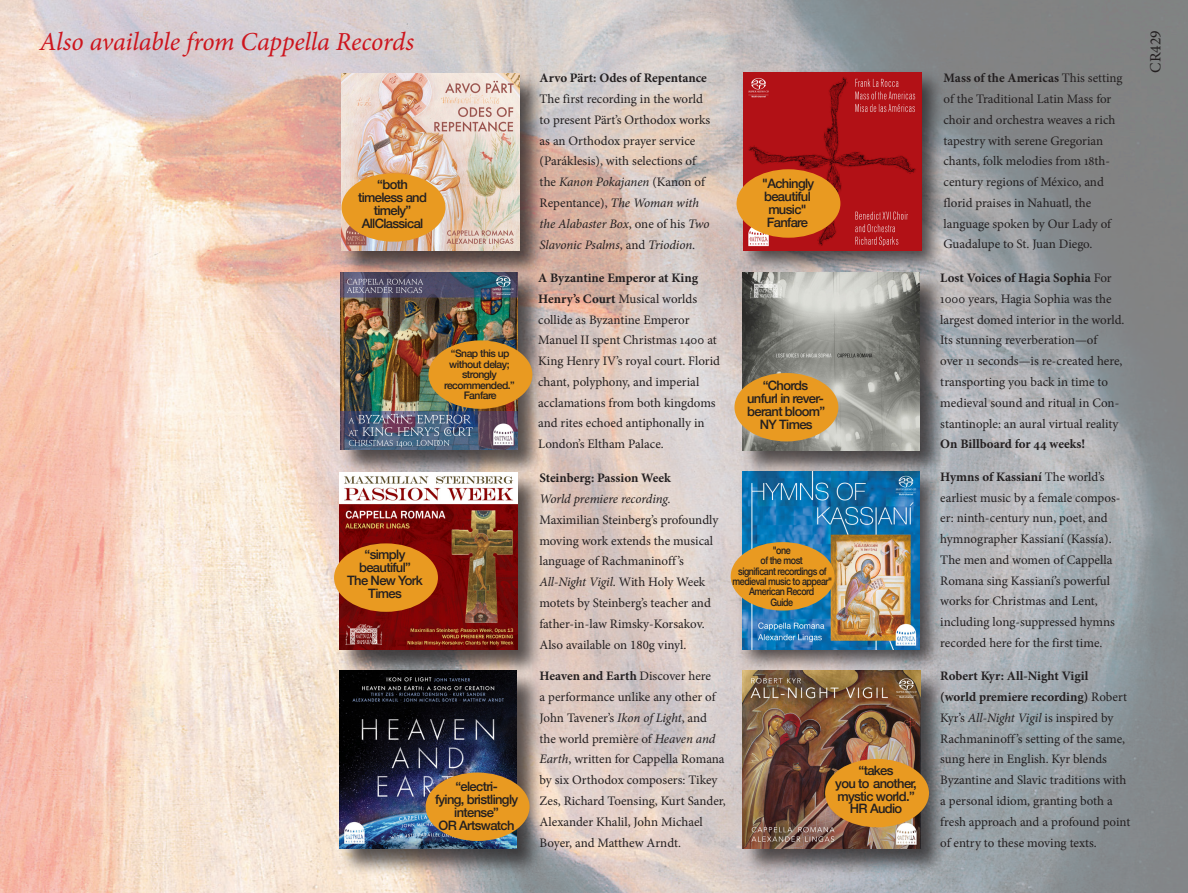
<style>
.page{position:relative;width:1188px;height:893px;background:#fff}
.page>*{position:absolute;margin:0;border:0;box-sizing:border-box;transform-origin:0 0}
.t1{font:italic 25.95px "Minion Pro";letter-spacing:-.005em;color:#cd151d}
.Footnote_Text{font:15.6px "Minion Pro";color:#231f20}
.Footnote_Text-2{font:12.9px/20.7px "Minion Pro";color:#231f20}
.Footnote_Text-3{font:500 12.9px/12.9px "Helvetica Neue";letter-spacing:-.05em;color:#231f20;text-align:center}
.Footnote_Text-4{font:500 10.35px/10.4px "Helvetica Neue";letter-spacing:-.05em;color:#231f20;text-align:center;scale:.86 1}
.Footnote_Text-5{font:500 10.35px/10.4px "Helvetica Neue";letter-spacing:-.05em;color:#231f20;text-align:center}
.s1{font-weight:700}
.s2{font-style:italic}
</style>
<div class="page">
<img style="left:0;top:0;width:1188px;height:893px">
<div style="left:741px;top:272px;width:206px;height:205px;background:#231f20;opacity:.75"></div>
<img style="left:742px;top:274px;width:178px;height:176px">
<div style="left:734px;top:373px;width:104px;height:68px;background:#e99a21;border-radius:50%"></div>
<div style="left:737px;top:467px;width:206px;height:205px;background:#231f20;opacity:.75"></div>
<img style="left:742px;top:471px;width:178px;height:178px">
<div style="left:731px;top:542px;width:104px;height:68px;background:#e99a21;border-radius:50%"></div>
<div style="left:339px;top:271px;width:206px;height:206px;background:#231f20;opacity:.75"></div>
<img style="left:340px;top:272px;width:178px;height:178px">
<div style="left:428px;top:340px;width:104px;height:69px;background:#e99a21;border-radius:50%"></div>
<div style="left:339px;top:471px;width:206px;height:206px;background:#231f20;opacity:.75"></div>
<img style="left:340px;top:472px;width:177px;height:177px">
<div style="left:334px;top:543px;width:104px;height:69px;background:#e99a21;border-radius:50%"></div>
<div style="left:739px;top:68px;width:206px;height:206px;background:#231f20;opacity:.75"></div>
<img style="left:744px;top:73px;width:178px;height:177px">
<div style="left:737px;top:169px;width:103px;height:69px;background:#e99a21;border-radius:50%"></div>
<div style="left:339px;top:670px;width:205px;height:205px;background:#231f20;opacity:.75"></div>
<img style="left:340px;top:671px;width:177px;height:177px">
<div style="left:426px;top:772px;width:104px;height:69px;background:#e99a21;border-radius:50%"></div>
<div style="left:742px;top:670px;width:206px;height:205px;background:#231f20;opacity:.75"></div>
<img style="left:743px;top:671px;width:177px;height:177px">
<div style="left:825px;top:758px;width:104px;height:69px;background:#e99a21;border-radius:50%"></div>
<div style="left:341px;top:72px;width:205px;height:206px;background:#231f20;opacity:.75"></div>
<img style="left:342px;top:73px;width:177px;height:177px">
<div style="left:342px;top:173px;width:103px;height:69px;background:#e99a21;border-radius:50%"></div>
<p class="t1" style="left:40px;top:24px;width:376px">Also available from Cappella Records</p>
<p class="Footnote_Text-3" style="left:358px;top:177px;width:70px">“both timeless and timely”<br>AllClassical</p>
<p class="Footnote_Text-2" style="left:540px;top:68px;width:172px"><span class="s1">Arvo Pärt: Odes of Repentance<br></span>The first recording in the world to present Pärt’s Orthodox works as an Orthodox prayer service (Paráklesis), with selections of the <span class="s2">Kanon Pokajanen</span> (Kanon of<br>Repentance), <span class="s2">The Woman with the Alabaster Box</span>, one of his <span class="s2">Two<br>Slavonic Psalms</span>, and <span class="s2">Triodion</span>.</p>
<p class="Footnote_Text-3" style="left:762px;top:176px;width:54px">"Achingly beautiful music"</p>
<p class="Footnote_Text-3" style="left:767px;top:215px;width:43px">Fanfare</p>
<p class="Footnote_Text-2" style="left:944px;top:68px;width:181px"><span class="s1">Mass of the Americas</span> This setting of the Traditional Latin Mass for choir and orchestra weaves a rich tapestry with serene Gregorian chants, folk melodies from 18th&shy;century regions of México, and florid praises in Nahuatl, the language spoken by Our Lady of<br>Guadalupe to St. Juan Diego.</p>
<p class="Footnote_Text" style="left:1145px;top:73px;width:44px;rotate:-90deg">CR429</p>
<p class="Footnote_Text-5" style="left:444px;top:347px;width:72px">“Snap this up without delay; strongly recommended.”<br>Fanfare</p>
<p class="Footnote_Text-2" style="left:538px;top:267px;width:183px"><span class="s1">A Byzantine Emperor at King<br>Henry’s Court</span> Musical worlds collide as Byzantine Emperor<br>Manuel II spent Christmas 1400 at<br>King Henry IV’s royal court. Florid chant, polyphony, and imperial acclamations from both kingdoms and rites echoed antiphonally in<br>London’s Eltham Palace.</p>
<p class="Footnote_Text-3" style="left:747px;top:378px;width:80px">“Chords unfurl in rever&shy;berant bloom”<br>NY Times</p>
<p class="Footnote_Text-2" style="left:940px;top:268px;width:186px"><span class="s1">Lost Voices of Hagia Sophia</span> For 1000 years, Hagia Sophia was the largest domed interior in the world.<br>Its stunning reverberation—of<br>over 11 seconds—is re-created here, transporting you back in time to medieval sound and ritual in Con&shy;stantinople: an aural virtual reality <span class="s1">On Billboard for 44 weeks!</span></p>
<p class="Footnote_Text-3" style="left:347px;top:547px;width:77px">“simply beautiful”<br>The New York<br>Times</p>
<p class="Footnote_Text-2" style="left:539px;top:468px;width:181px"><span class="s1">Steinberg: Passion Week<br></span><span class="s2">World premiere recording.<br></span>Maximilian Steinberg’s profoundly moving work extends the musical language of Rachmaninoff ’s<br><span class="s2">All-Night Vigil</span>. With Holy Week motets by Steinberg’s teacher and father-in-law Rimsky-Korsakov.<br>Also available on 180g vinyl.</p>
<p class="Footnote_Text-4" style="left:733px;top:544px;width:117px">"one<br>of the most<br>significant recordings of medieval music to appear"<br>American Record<br>Guide</p>
<p class="Footnote_Text-2" style="left:940px;top:466px;width:182px"><span class="s1">Hymns of Kassianí</span> The world’s earliest music by a female compos&shy;er: ninth-century nun, poet, and hymnographer Kassianí (Kassía).</p>
<p class="Footnote_Text-2" style="left:940px;top:549px;width:176px">The men and women of Cappella<br>Romana sing Kassianí’s powerful works for Christmas and Lent, including long-suppressed hymns recorded here for the first time.</p>
<p class="Footnote_Text-3" style="left:435px;top:778px;width:85px">“electri-<br>fying, bristlingly intense”<br>OR Artswatch</p>
<p class="Footnote_Text-2" style="left:540px;top:666px;width:188px"><span class="s1">Heaven and Earth</span> Discover here<br>a performance unlike any other of<br>John Tavener’s <span class="s2">Ikon of Light</span>, and the world première of <span class="s2">Heaven and<br>Earth</span>, written for Cappella Romana by six Orthodox composers: Tikey<br>Zes, Richard Toensing, Kurt Sander,<br>Alexander Khalil, John Michael<br>Boyer, and Matthew Arndt.</p>
<p class="Footnote_Text-3" style="left:835px;top:762px;width:83px">“takes<br>you to another, mystic world.”<br>HR Audio</p>
<p class="Footnote_Text-2" style="left:940px;top:666px;width:192px"><span class="s1">Robert Kyr: All-Night Vigil<br>(world premiere recording)</span> Robert Kyr’s <span class="s2">All-Night Vigil</span> is inspired by Rachmaninoff ’s setting of the same, sung here in English. Kyr blends Byzantine and Slavic traditions with a personal idiom, granting both a fresh approach and a profound point of entry to these moving texts.</p>
</div>
